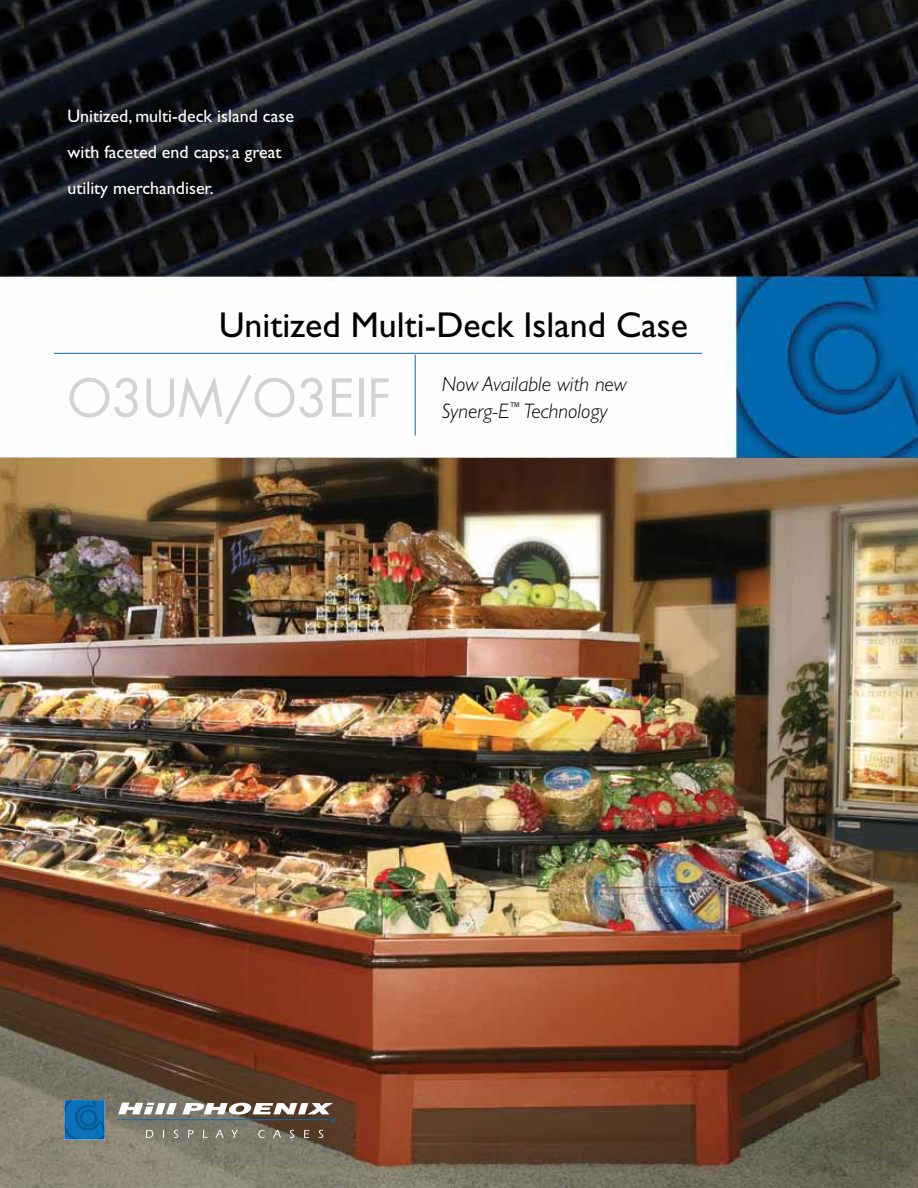
<style>
.page{position:relative;width:918px;height:1188px;background:#fff}
.page>*{position:absolute;margin:0;border:0;box-sizing:border-box;transform-origin:0 0}
.t1{font:51px "Futura";color:#d1d3d4}
.t2{font:36px "Gill Sans";color:#000}
.t3{font:italic 300 21px/27px "Gill Sans";color:#000}
.t4{font:18px/36px "Gill Sans";color:#fff}
</style>
<div class="page">
<img style="left:0;top:0;width:918px;height:458px">
<hr style="left:54px;top:353px;width:648px;height:1px;background:#046aae">
<hr style="left:415px;top:355px;width:1px;height:81px;background:#046aae">
<img style="left:0;top:458px;width:918px;height:730px">
<hr style="left:117px;top:1119px;width:212px;height:1px;background:#0072bc">
<svg style="left:118px;top:1103px;width:218px;height:20px"></svg>
<svg style="left:146px;top:1130px;width:7px;height:8px"></svg>
<svg style="left:174px;top:1130px;width:4px;height:8px"></svg>
<svg style="left:188px;top:1130px;width:6px;height:8px"></svg>
<svg style="left:203px;top:1130px;width:5px;height:8px"></svg>
<svg style="left:215px;top:1130px;width:9px;height:8px"></svg>
<svg style="left:231px;top:1130px;width:7px;height:8px"></svg>
<svg style="left:258px;top:1130px;width:7px;height:8px"></svg>
<svg style="left:273px;top:1130px;width:8px;height:8px"></svg>
<svg style="left:290px;top:1130px;width:4px;height:8px"></svg>
<svg style="left:304px;top:1130px;width:5px;height:8px"></svg>
<svg style="left:319px;top:1130px;width:4px;height:8px"></svg>
<img style="left:65px;top:1101px;width:39px;height:38px">
<p class="t4" style="left:68px;top:98px;width:228px">Unitized, multi-deck island case with faceted end caps; a great utility merchandiser.</p>
<h2 class="t2" style="left:219px;top:304px;width:471px">Unitized Multi-Deck Island Case</h2>
<p class="t3" style="left:442px;top:370px;width:186px">Now Available with new<br>Synerg-E<sup>™</sup> Technology</p>
<h1 class="t1" style="left:68px;top:363px;width:326px">O3UM/O3EIF</h1>
</div>
